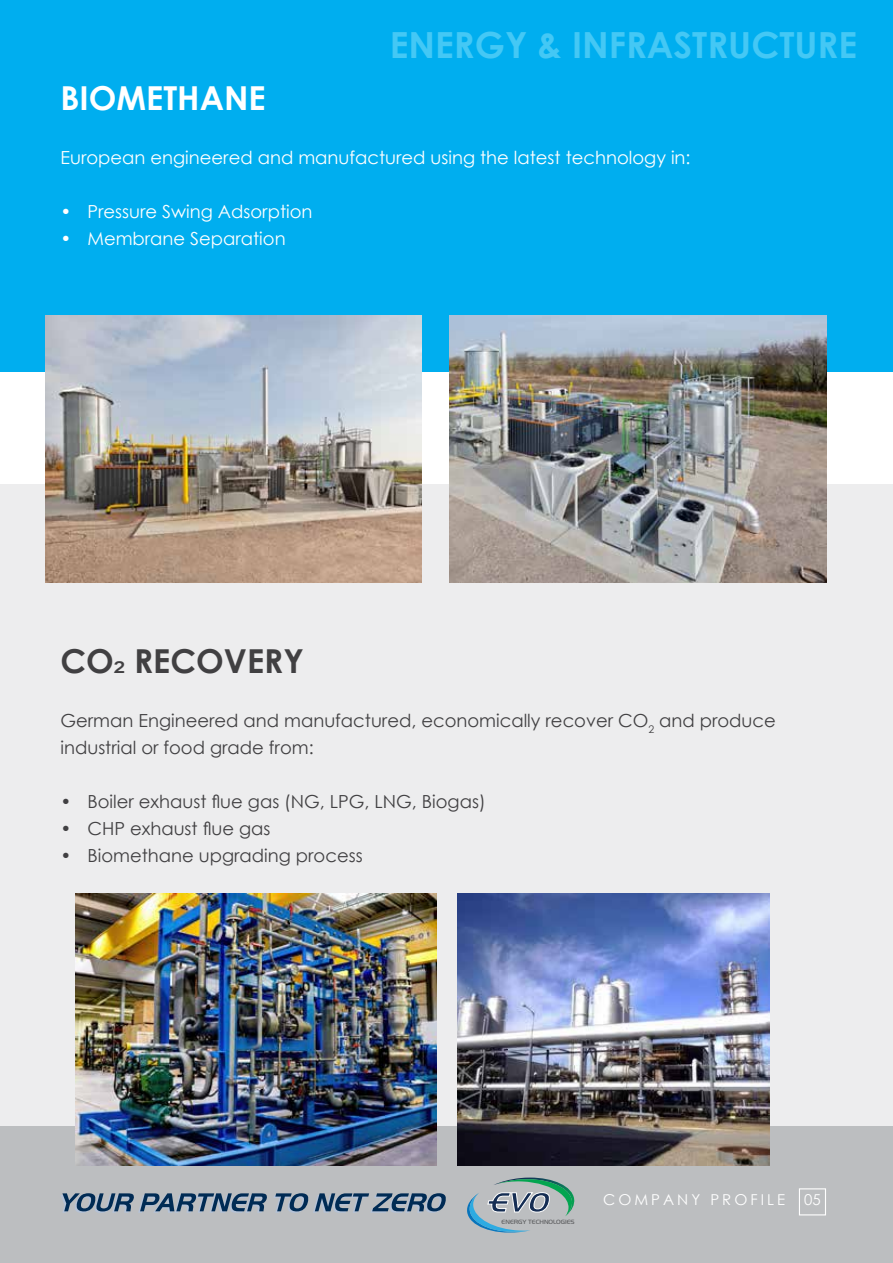
<style>
.page{position:relative;width:893px;height:1263px;background:#fff}
.page>*{position:absolute;margin:0;border:0;box-sizing:border-box;transform-origin:0 0}
.t1{font:700 36px "Century Gothic";color:#44c8f5}
.t2{font:700 33px "Century Gothic";color:#414042}
.t3{font:700 33px "Century Gothic";color:#fff}
.t4{font:18px/27px "Century Gothic";color:#414042}
.t5{font:18px "Century Gothic";color:#fff}
.t6{font:15px "Century Gothic";letter-spacing:.2em;color:#fff}
.t7{font:6.45px "Handel Got D Ligh";color:#595a5c}
.s1{font-family:"Arial";font-weight:400}
</style>
<div class="page">
<div style="left:0;top:765px;width:893px;height:498px;background:#bcbec0"></div>
<div style="left:0;top:485px;width:893px;height:641px;background:#ededee"></div>
<div style="left:0;top:0;width:893px;height:372px;background:#00aeef"></div>
<img style="left:75px;top:893px;width:361px;height:273px">
<img style="left:457px;top:893px;width:312px;height:273px">
<img style="left:45px;top:315px;width:377px;height:268px">
<img style="left:449px;top:315px;width:377px;height:268px">
<div style="left:799px;top:1188px;width:27px;height:27px;border:1px solid #fff"></div>
<svg style="left:61px;top:1193px;width:206px;height:20px"></svg>
<svg style="left:274px;top:1193px;width:172px;height:20px"></svg>
<svg style="left:467px;top:1177px;width:108px;height:56px"></svg>
<h1 class="t1" style="left:390px;top:18px;width:469px">ENERGY &amp; INFRASTRUCTURE</h1>
<h2 class="t3" style="left:60px;top:73px;width:207px">BIOMETHANE</h2>
<p class="t5" style="left:60px;top:145px;width:632px">European engineered and manufactured using the latest technology in:</p>
<p class="t5" style="left:60px;top:199px;width:253px">• Pressure Swing Adsorption</p>
<p class="t5" style="left:60px;top:226px;width:227px">• Membrane Separation</p>
<h2 class="t2" style="left:60px;top:636px;width:245px">CO<span class="s1">2</span> RECOVERY</h2>
<p class="t4" style="left:60px;top:707px;width:717px">German Engineered and manufactured, economically recover CO<sub>2</sub> and produce industrial or food grade from:</p>
<p class="t4" style="left:60px;top:788px;width:427px">• Boiler exhaust flue gas (NG, LPG, LNG, Biogas)</p>
<p class="t4" style="left:60px;top:815px;width:211px">• CHP exhaust flue gas</p>
<p class="t4" style="left:60px;top:842px;width:304px">• Biomethane upgrading process</p>
<p class="t7" style="left:502px;top:1218px;width:75px">ENERGY TECHNOLOGIES</p>
<p class="t6" style="left:603px;top:1189px;width:183px">COMPANY PROFILE</p>
<p class="t6" style="left:804px;top:1189px;width:18px">05</p>
</div>
